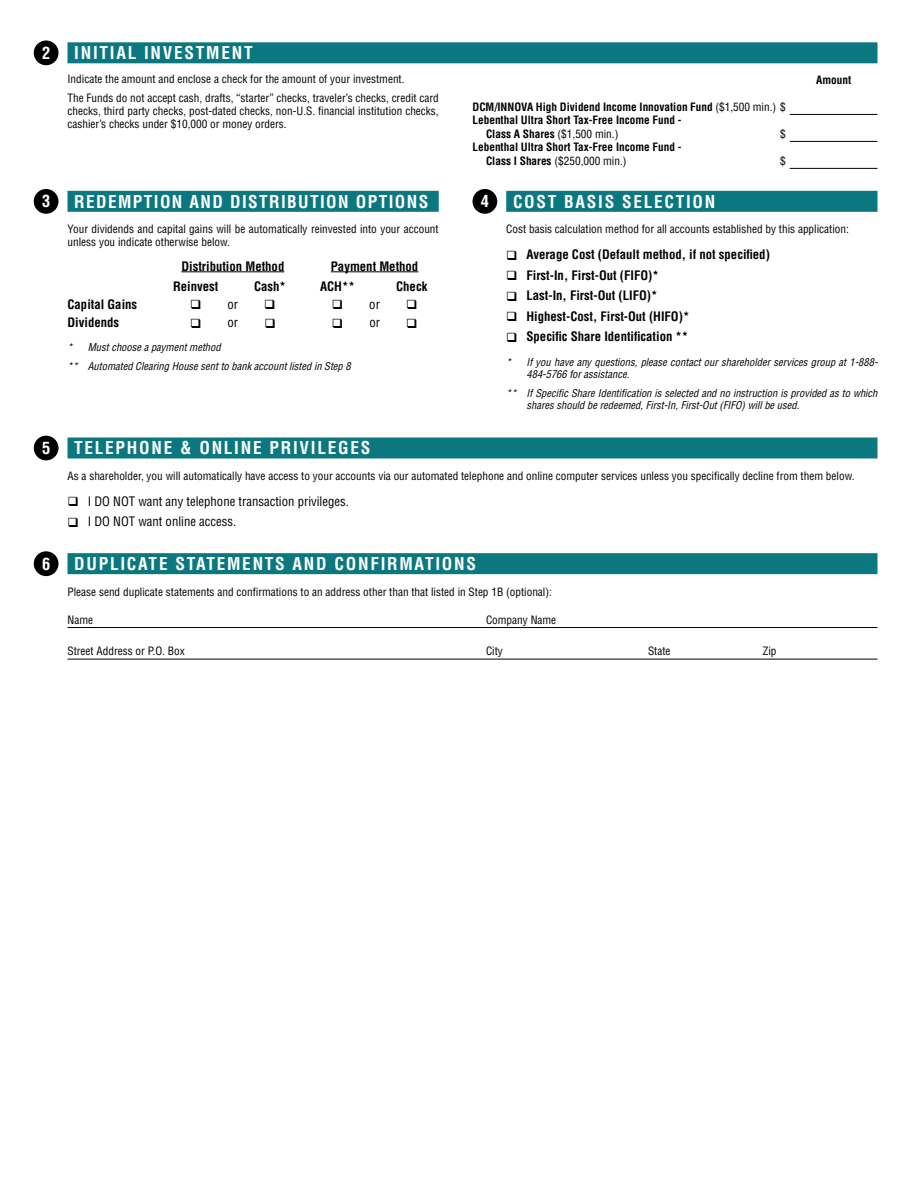
<style>
.page{position:relative;width:918px;height:1188px;background:#fff}
.page>*{position:absolute;margin:0;border:0;box-sizing:border-box;transform-origin:0 0}
.t1{font:700 condensed 17.25px "Helvetica LT Std";letter-spacing:.1em;color:#fff}
.t2{font:700 condensed 17.25px "Helvetica LT Std";letter-spacing:.08em;color:#fff}
.t3{font:700 condensed 16.5px "Helvetica LT Std";color:#fff}
.t4{font:700 condensed 12.75px "Helvetica LT Std";color:#000}
.t5{font:condensed 12.75px "Helvetica LT Std";color:#000}
.t6{font:condensed 11.25px/12.8px "Helvetica LT Std";color:#000}
.t7{font:700 condensed 11.25px/13.5px "Helvetica LT Std";color:#000}
.t8{font:italic condensed 10.5px/12px "Helvetica LT Std";color:#000}
.s1{font-weight:400}
</style>
<div class="page">
<div style="left:34px;top:551px;width:25px;height:25px;background:#000;border-radius:50%"></div>
<div style="left:68px;top:553px;width:810px;height:21px;background:#0b7880"></div>
<hr style="left:68px;top:627px;width:418px;height:1px;background:#000">
<hr style="left:486px;top:627px;width:392px;height:1px;background:#000">
<hr style="left:68px;top:659px;width:418px;height:1px;background:#000">
<hr style="left:486px;top:659px;width:162px;height:1px;background:#000">
<hr style="left:648px;top:659px;width:115px;height:1px;background:#000">
<hr style="left:763px;top:659px;width:115px;height:1px;background:#000">
<div style="left:34px;top:189px;width:25px;height:25px;background:#000;border-radius:50%"></div>
<div style="left:68px;top:191px;width:371px;height:21px;background:#0b7880"></div>
<hr style="left:181px;top:272px;width:103px;height:1px;background:#000">
<hr style="left:331px;top:272px;width:87px;height:1px;background:#000">
<div style="left:472px;top:189px;width:25px;height:25px;background:#000;border-radius:50%"></div>
<div style="left:506px;top:191px;width:372px;height:21px;background:#0b7880"></div>
<div style="left:34px;top:436px;width:25px;height:24px;background:#000;border-radius:50%"></div>
<div style="left:68px;top:437px;width:810px;height:21px;background:#0b7880"></div>
<div style="left:34px;top:40px;width:25px;height:25px;background:#000;border-radius:50%"></div>
<div style="left:68px;top:42px;width:810px;height:21px;background:#0b7880"></div>
<hr style="left:790px;top:114px;width:88px;height:1px;background:#000">
<hr style="left:790px;top:141px;width:88px;height:1px;background:#000">
<hr style="left:790px;top:168px;width:88px;height:1px;background:#000">
<h2 class="t3" style="left:42px;top:42px;width:10px">2</h2>
<h1 class="t1" style="left:74px;top:42px;width:180px">INITIAL INVESTMENT</h1>
<p class="t6" style="left:68px;top:69px;width:373px;line-height:19.5px">Indicate the amount and enclose a check for the amount of your investment.<br>The Funds do not accept cash, drafts, “starter” checks, traveler’s checks, credit card</p>
<p class="t6" style="left:68px;top:104px;width:373px">checks, third party checks, post-dated checks, non-U.S. financial institution checks, cashier’s checks under $10,000 or money orders.</p>
<h2 class="t3" style="left:42px;top:191px;width:10px">3</h2>
<h1 class="t2" style="left:74px;top:190px;width:356px">REDEMPTION AND DISTRIBUTION OPTIONS</h1>
<p class="t6" style="left:68px;top:223px;width:373px">Your dividends and capital gains will be automatically reinvested into your account unless you indicate otherwise below.</p>
<p class="t4" style="left:181px;top:258px;width:105px">Distribution Method</p>
<p class="t4" style="left:331px;top:258px;width:89px">Payment Method</p>
<p class="t4" style="left:173px;top:278px;width:47px">Reinvest</p>
<p class="t4" style="left:254px;top:278px;width:33px">Cash*</p>
<p class="t4" style="left:320px;top:278px;width:36px">ACH**</p>
<p class="t4" style="left:396px;top:278px;width:33px">Check</p>
<p class="t4" style="left:68px;top:296px;width:71px">Capital Gains</p>
<p class="t5" style="left:190px;top:296px;width:50px">❑ or</p>
<p class="t5" style="left:332px;top:296px;width:50px">❑ or</p>
<p class="t4" style="left:68px;top:314px;width:53px">Dividends</p>
<p class="t5" style="left:190px;top:314px;width:50px">❑ or</p>
<p class="t5" style="left:332px;top:314px;width:50px">❑ or</p>
<p class="t8" style="left:68px;top:338px;width:285px;line-height:18.8px">* Must choose a payment method<br>** Automated Clearing House sent to bank account listed in Step 8</p>
<p class="t7" style="left:472px;top:100px;width:315px">DCM/INNOVA High Dividend Income Innovation Fund <span class="s1">($1,500 min.) $</span></p>
<p class="t7" style="left:472px;top:113px;width:211px">Lebenthal Ultra Short Tax-Free Income Fund -</p>
<p class="t7" style="left:486px;top:127px;width:134px">Class A Shares <span class="s1">($1,500 min.)</span></p>
<p class="t6" style="left:780px;top:127px;width:7px">$</p>
<p class="t7" style="left:486px;top:140px;width:197px;text-indent:-14px">Lebenthal Ultra Short Tax-Free Income Fund -<br>Class I Shares <span class="s1">($250,000 min.)</span></p>
<p class="t6" style="left:780px;top:154px;width:7px">$</p>
<p class="t7" style="left:816px;top:73px;width:37px">Amount</p>
<h2 class="t3" style="left:481px;top:191px;width:10px">4</h2>
<h1 class="t1" style="left:513px;top:190px;width:204px">COST BASIS SELECTION</h1>
<p class="t6" style="left:506px;top:223px;width:344px">Cost basis calculation method for all accounts established by this application:</p>
<p class="t4" style="left:506px;top:246px;width:265px">❑ Average Cost (Default method, if not specified)</p>
<p class="t4" style="left:506px;top:267px;width:154px">❑ First-In, First-Out (FIFO)*</p>
<p class="t4" style="left:506px;top:288px;width:153px">❑ Last-In, First-Out (LIFO)*</p>
<p class="t4" style="left:506px;top:308px;width:185px">❑ Highest-Cost, First-Out (HIFO)*</p>
<p class="t4" style="left:506px;top:329px;width:184px">❑ Specific Share Identification **</p>
<p class="t8" style="left:527px;top:357px;width:353px;text-indent:-20px">* If you have any questions, please contact our shareholder services group at 1-888-<br>484-5766 for assistance.</p>
<p class="t8" style="left:527px;top:387px;width:353px;text-indent:-20px">** If Specific Share Identification is selected and no instruction is provided as to which shares should be redeemed, First-In, First-Out (FIFO) will be used.</p>
<h2 class="t3" style="left:42px;top:438px;width:10px">5</h2>
<h1 class="t1" style="left:74px;top:437px;width:298px">TELEPHONE &amp; ONLINE PRIVILEGES</h1>
<p class="t6" style="left:68px;top:469px;width:789px">As a shareholder, you will automatically have access to your accounts via our automated telephone and online computer services unless you specifically decline from them below.</p>
<p class="t5" style="left:68px;top:493px;width:283px">❑ I DO NOT want any telephone transaction privileges.</p>
<p class="t5" style="left:68px;top:514px;width:170px">❑ I DO NOT want online access.</p>
<h2 class="t3" style="left:42px;top:553px;width:10px">6</h2>
<h1 class="t1" style="left:74px;top:553px;width:403px">DUPLICATE STATEMENTS AND CONFIRMATIONS</h1>
<p class="t6" style="left:68px;top:585px;width:486px">Please send duplicate statements and confirmations to an address other than that listed in Step 1B (optional):</p>
<p class="t6" style="left:68px;top:613px;width:27px">Name</p>
<p class="t6" style="left:486px;top:613px;width:72px">Company Name</p>
<p class="t6" style="left:68px;top:645px;width:119px">Street Address or P.O. Box</p>
<p class="t6" style="left:486px;top:645px;width:18px">City</p>
<p class="t6" style="left:648px;top:645px;width:24px">State</p>
<p class="t6" style="left:763px;top:645px;width:15px">Zip</p>
</div>
